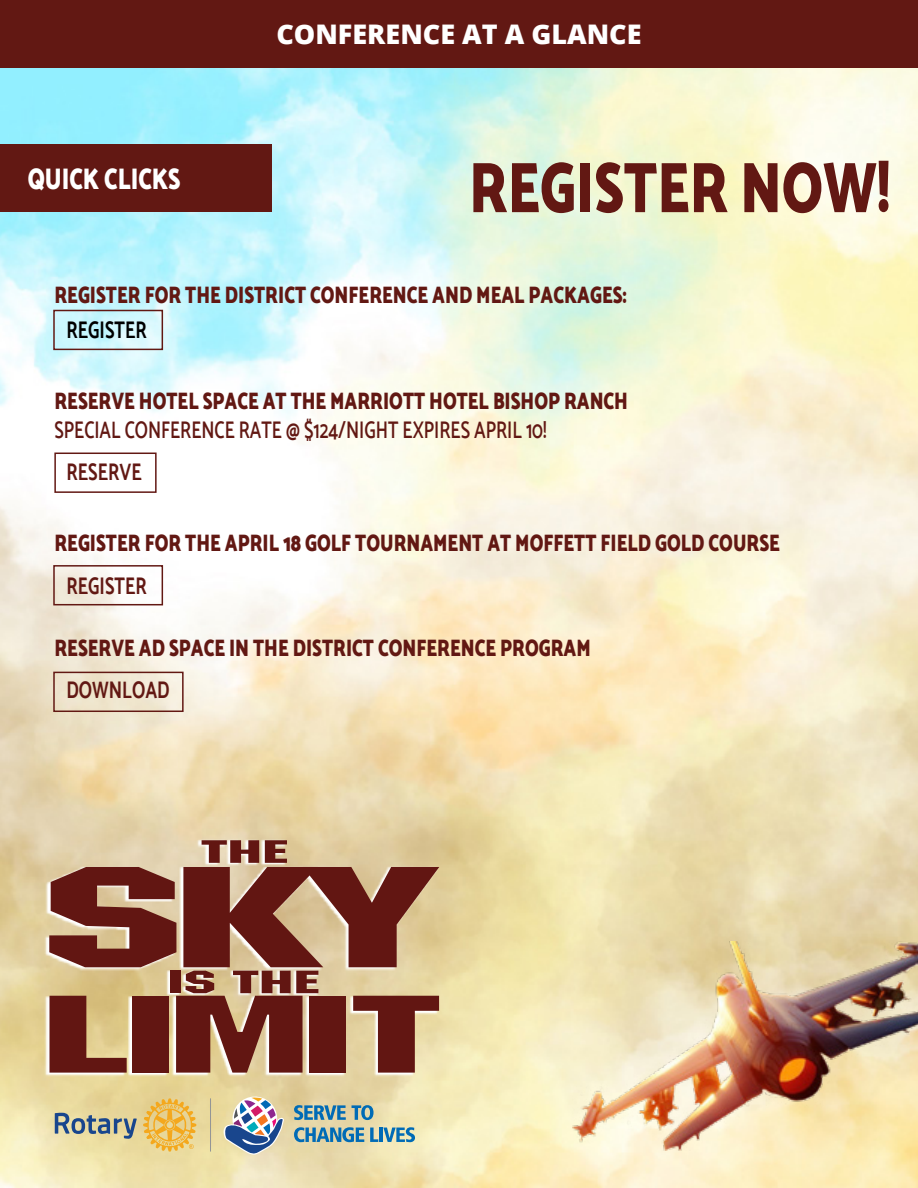
<style>
.page{position:relative;width:918px;height:1188px;background:#fff}
.page>*{position:absolute;margin:0;border:0;box-sizing:border-box;transform-origin:0 0}
.t1{font:900 72px "Catamaran";color:#621813;scale:.75 1}
.t2{font:900 30px "Catamaran";color:#fff;scale:.75 1}
.t3{font:800 27px "Open Sans";color:#fff}
.t4{font:900 24px "Catamaran";color:#621813;scale:.75 1}
.t5{font:600 24px "Catamaran";color:#621813;scale:.75 1}
.t6{font:700 24px "Catamaran";color:#621813;scale:.75 1}
.t7{font:700 24px "Catamaran";color:#000;scale:.75 1}
</style>
<div class="page">
<img style="left:0;top:68px;width:918px;height:1120px">
<hr style="left:210px;top:1098px;width:1px;height:54px;background:#929496">
<svg style="left:223px;top:1111px;width:61px;height:44px"></svg>
<svg style="left:294px;top:1111px;width:52px;height:9px"></svg>
<svg style="left:352px;top:1111px;width:22px;height:9px"></svg>
<svg style="left:294px;top:1127px;width:70px;height:15px"></svg>
<svg style="left:370px;top:1127px;width:45px;height:15px"></svg>
<svg style="left:55px;top:1113px;width:82px;height:26px;background:#a2a799"></svg>
<svg style="left:143px;top:1111px;width:53px;height:41px;background:#ecc265"></svg>
<img style="left:572px;top:942px;width:346px;height:208px">
<img style="left:61px;top:803px;width:362px;height:37px">
<img style="left:40px;top:858px;width:402px;height:253px">
<svg style="left:49px;top:840px;width:390px;height:233px;background:#9e6d57"></svg>
<div style="left:53px;top:310px;width:110px;height:40px;border:2px solid #621813"></div>
<div style="left:54px;top:453px;width:103px;height:40px;border:2px solid #621813"></div>
<div style="left:53px;top:565px;width:110px;height:40px;border:2px solid #621813"></div>
<div style="left:53px;top:672px;width:131px;height:40px;border:2px solid #621813"></div>
<div style="left:0;top:145px;width:271px;height:67px;background:#621813"></div>
<div style="left:0;top:0;width:918px;height:68px;background:#621813"></div>
<p class="t3" style="left:276px;top:14px;width:367px">CONFERENCE AT A GLANCE</p>
<p class="t2" style="left:28px;top:156px;width:205px">QUICK CLICKS</p>
<h1 class="t1" style="left:469px;top:133px;width:563px">REGISTER NOW!</h1>
<p class="t4" style="left:54px;top:276px;width:765px">REGISTER FOR THE DISTRICT CONFERENCE AND MEAL PACKAGES:</p>
<p class="t7" style="left:67px;top:316px;width:109px">REGISTER</p>
<p class="t4" style="left:54px;top:383px;width:766px">RESERVE HOTEL SPACE AT THE MARRIOTT HOTEL BISHOP RANCH</p>
<p class="t5" style="left:54px;top:416px;width:658px">SPECIAL CONFERENCE RATE @ $124/NIGHT EXPIRES APRIL 10!</p>
<p class="t6" style="left:67px;top:458px;width:102px">RESERVE</p>
<p class="t4" style="left:54px;top:525px;width:969px">REGISTER FOR THE APRIL 18 GOLF TOURNAMENT AT MOFFETT FIELD GOLD COURSE</p>
<p class="t6" style="left:67px;top:571px;width:109px">REGISTER</p>
<p class="t4" style="left:54px;top:630px;width:717px">RESERVE AD SPACE IN THE DISTRICT CONFERENCE PROGRAM</p>
<p class="t6" style="left:67px;top:676px;width:139px">DOWNLOAD</p>
</div>
